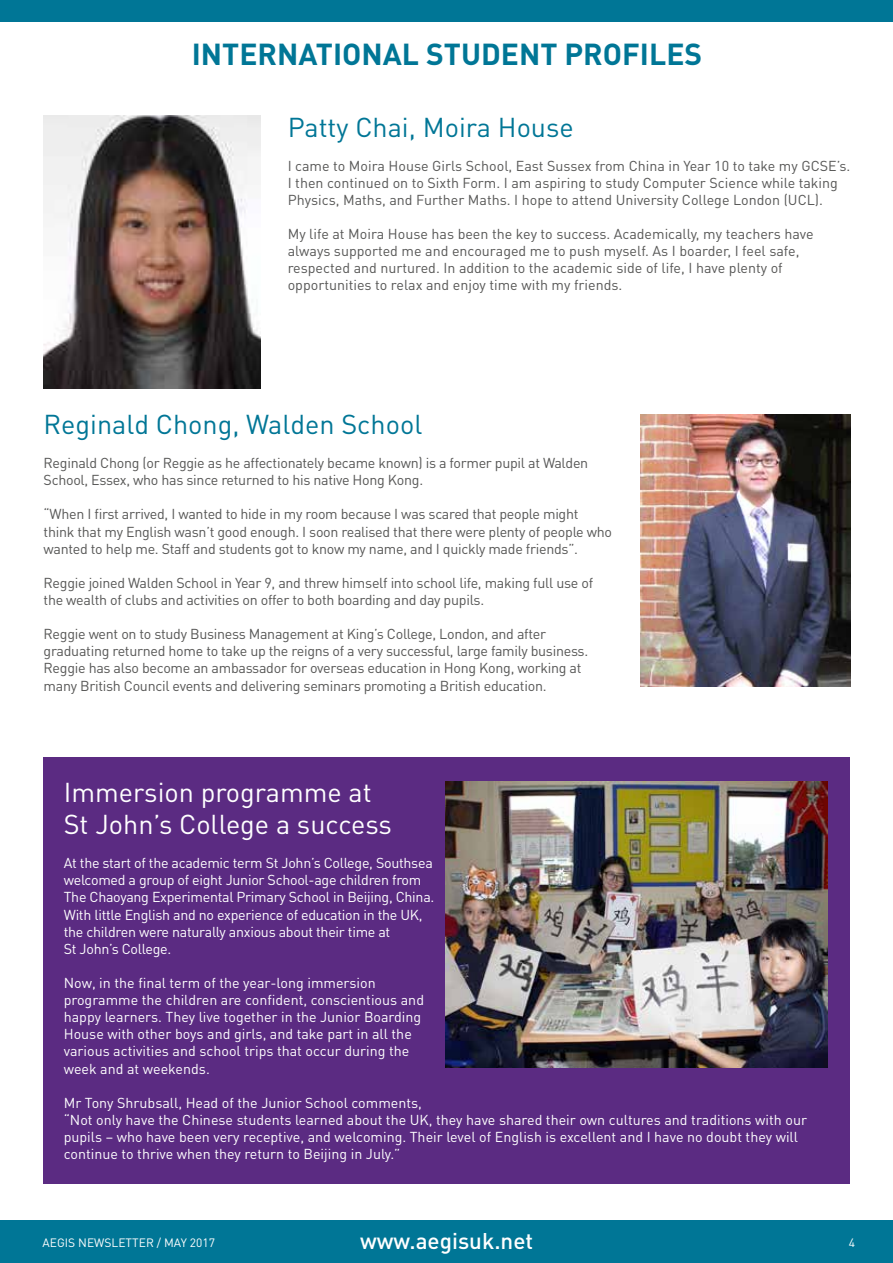
<style>
.page{position:relative;width:893px;height:1263px;background:#fff}
.page>*{position:absolute;margin:0;border:0;box-sizing:border-box;transform-origin:0 0}
.t1{font:700 30px "DIN Pro";color:#007696}
.t2{font:27px "DIN Pro";color:#007696}
.t3{font:27px/32.4px "DIN Pro";color:#fff}
.t4{font:500 22.5px "DIN Pro";color:#fff}
.t5{font:14.25px/17.1px "DIN Pro";letter-spacing:-.02em;color:#575756}
.t6{font:14.25px/17.1px "DIN Pro";color:#fff}
.t7{font:14.25px/17.1px "DIN Pro";color:#575756}
.t8{font:14.25px/17.1px "DIN Pro";letter-spacing:-.02em;color:#fff}
.t9{font:12px "DIN Pro";color:#fff}
</style>
<div class="page">
<div style="left:43px;top:758px;width:807px;height:426px;background:#5b2b82"></div>
<div style="left:0;top:1220px;width:893px;height:43px;background:#007696"></div>
<div style="left:0;top:0;width:893px;height:21px;background:#007696"></div>
<img style="left:44px;top:116px;width:216px;height:272px">
<img style="left:445px;top:781px;width:382px;height:286px">
<img style="left:640px;top:414px;width:211px;height:272px">
<h1 class="t1" style="left:192px;top:34px;width:512px">INTERNATIONAL STUDENT PROFILES</h1>
<h2 class="t2" style="left:288px;top:108px;width:288px">Patty Chai, Moira House</h2>
<p class="t7" style="left:288px;top:156px;width:564px">I came to Moira House Girls School, East Sussex from China in Year 10 to take my GCSE’s.<br>I then continued on to Sixth Form. I am aspiring to study Computer Science while taking<br>Physics, Maths, and Further Maths. I hope to attend University College London (UCL).</p>
<p class="t7" style="left:288px;top:225px;width:527px">My life at Moira House has been the key to success. Academically, my teachers have always supported me and encouraged me to push myself. As I boarder, I feel safe, respected and nurtured. In addition to the academic side of life, I have plenty of opportunities to relax and enjoy time with my friends.</p>
<h2 class="t2" style="left:44px;top:406px;width:380px">Reginald Chong, Walden School</h2>
<p class="t5" style="left:44px;top:454px;width:546px">Reginald Chong (or Reggie as he affectionately became known) is a former pupil at Walden<br>School, Essex, who has since returned to his native Hong Kong.</p>
<p class="t5" style="left:44px;top:505px;width:570px">“When I first arrived, I wanted to hide in my room because I was scared that people might think that my English wasn’t good enough. I soon realised that there were plenty of people who wanted to help me. Staff and students got to know my name, and I quickly made friends”.</p>
<p class="t5" style="left:44px;top:574px;width:551px">Reggie joined Walden School in Year 9, and threw himself into school life, making full use of the wealth of clubs and activities on offer to both boarding and day pupils.</p>
<p class="t5" style="left:44px;top:625px;width:546px">Reggie went on to study Business Management at King’s College, London, and after graduating returned home to take up the reigns of a very successful, large family business.<br>Reggie has also become an ambassador for overseas education in Hong Kong, working at many British Council events and delivering seminars promoting a British education.</p>
<h2 class="t3" style="left:64px;top:775px;width:330px">Immersion programme at<br>St John’s College a success</h2>
<p class="t8" style="left:64px;top:854px;width:372px">At the start of the academic term St John’s College, Southsea welcomed a group of eight Junior School-age children from The Chaoyang Experimental Primary School in Beijing, China.<br>With little English and no experience of education in the UK, the children were naturally anxious about their time at<br>St John’s College.</p>
<p class="t6" style="left:64px;top:974px;width:362px">Now, in the final term of the year-long immersion programme the children are confident, conscientious and happy learners. They live together in the Junior Boarding House with other boys and girls, and take part in all the various activities and school trips that occur during the week and at weekends.</p>
<p class="t6" style="left:64px;top:1093px;width:745px">Mr Tony Shrubsall, Head of the Junior School comments,<br>“Not only have the Chinese students learned about the UK, they have shared their own cultures and traditions with our pupils – who have been very receptive, and welcoming. Their level of English is excellent and I have no doubt they will continue to thrive when they return to Beijing in July.”</p>
<p class="t9" style="left:43px;top:1234px;width:174px">AEGIS NEWSLETTER / MAY 2017</p>
<h3 class="t4" style="left:360px;top:1226px;width:175px">www.aegisuk.net</h3>
<p class="t9" style="left:849px;top:1234px;width:8px">4</p>
</div>
